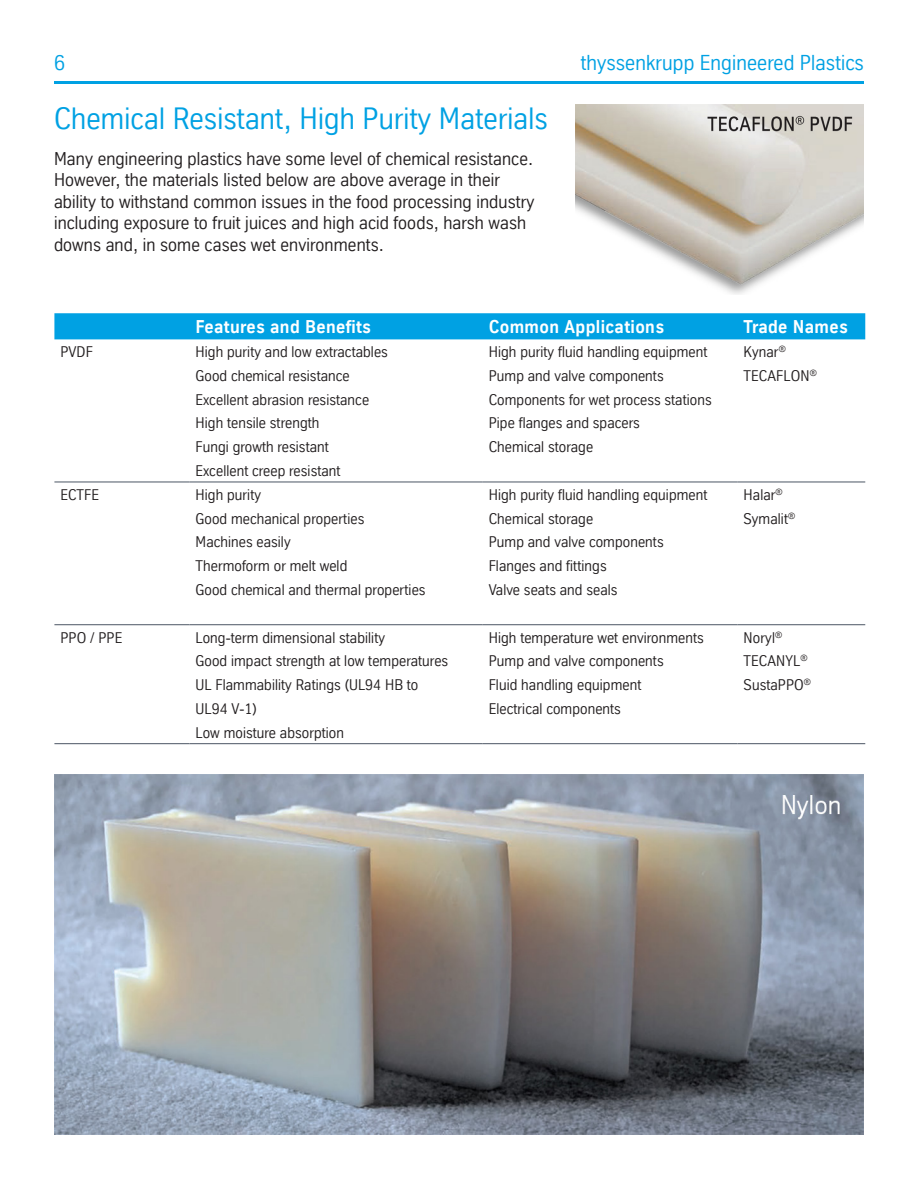
<style>
.page{position:relative;width:918px;height:1188px;background:#fff}
.page>*{position:absolute;margin:0;border:0;box-sizing:border-box;transform-origin:0 0}
.t1{font:30px "TK Type";color:#00a1e3}
.t2{font:21px "TK Type";color:#00a1e3}
.t3{font:18px/21.6px "TK Type";color:#231f20}
.t4{font:700 18px "TK Type";letter-spacing:.02em;color:#fff}
.t5{font:15px "TK Type";color:#231f20}
</style>
<div class="page">
<img style="left:576px;top:105px;width:288px;height:189px">
<hr style="left:54px;top:81px;width:810px;height:3px;background:#00a1e3">
<div style="left:54px;top:313px;width:811px;height:26px;background:#00a1e3"></div>
<hr style="left:54px;top:482px;width:136px;height:1px;background:#4b5564">
<hr style="left:190px;top:482px;width:293px;height:1px;background:#4b5564">
<hr style="left:483px;top:482px;width:255px;height:1px;background:#4b5564">
<hr style="left:738px;top:482px;width:127px;height:1px;background:#4b5564">
<hr style="left:54px;top:624px;width:136px;height:1px;background:#4b5564">
<hr style="left:190px;top:624px;width:293px;height:1px;background:#4b5564">
<hr style="left:483px;top:624px;width:255px;height:1px;background:#4b5564">
<hr style="left:738px;top:624px;width:127px;height:1px;background:#4b5564">
<hr style="left:54px;top:743px;width:136px;height:1px;background:#4b5564">
<hr style="left:190px;top:743px;width:293px;height:1px;background:#4b5564">
<hr style="left:483px;top:743px;width:255px;height:1px;background:#4b5564">
<hr style="left:738px;top:743px;width:127px;height:1px;background:#4b5564">
<img style="left:54px;top:774px;width:810px;height:360px">
<p class="t2" style="left:54px;top:51px;width:13px">6</p>
<p class="t2" style="left:581px;top:51px;width:285px">thyssenkrupp Engineered Plastics</p>
<p class="t1" style="left:54px;top:101px;width:496px">Chemical Resistant, High Purity Materials</p>
<p class="t3" style="left:54px;top:147px;width:482px">Many engineering plastics have some level of chemical resistance.<br>However, the materials listed below are above average in their ability to withstand common issues in the food processing industry including exposure to fruit juices and high acid foods, harsh wash downs and, in some cases wet environments.</p>
<p class="t4" style="left:196px;top:317px;width:177px">Features and Benefits</p>
<p class="t4" style="left:489px;top:317px;width:177px">Common Applications</p>
<p class="t4" style="left:744px;top:317px;width:106px">Trade Names</p>
<p class="t5" style="left:60px;top:343px;width:34px">PVDF</p>
<p class="t5" style="left:196px;top:343px;width:194px">High purity and low extractables</p>
<p class="t5" style="left:489px;top:343px;width:220px">High purity fluid handling equipment</p>
<p class="t5" style="left:744px;top:343px;width:44px">Kynar<sup>®</sup></p>
<p class="t5" style="left:196px;top:367px;width:156px">Good chemical resistance</p>
<p class="t5" style="left:489px;top:367px;width:176px">Pump and valve components</p>
<p class="t5" style="left:744px;top:367px;width:75px">TECAFLON<sup>®</sup></p>
<p class="t5" style="left:196px;top:391px;width:175px">Excellent abrasion resistance</p>
<p class="t5" style="left:489px;top:391px;width:225px">Components for wet process stations</p>
<p class="t5" style="left:196px;top:415px;width:125px">High tensile strength</p>
<p class="t5" style="left:489px;top:415px;width:153px">Pipe flanges and spacers</p>
<p class="t5" style="left:196px;top:439px;width:135px">Fungi growth resistant</p>
<p class="t5" style="left:489px;top:439px;width:106px">Chemical storage</p>
<p class="t5" style="left:196px;top:462px;width:147px">Excellent creep resistant</p>
<p class="t5" style="left:60px;top:486px;width:40px">ECTFE</p>
<p class="t5" style="left:196px;top:486px;width:67px">High purity</p>
<p class="t5" style="left:489px;top:486px;width:220px">High purity fluid handling equipment</p>
<p class="t5" style="left:744px;top:486px;width:41px">Halar<sup>®</sup></p>
<p class="t5" style="left:196px;top:510px;width:170px">Good mechanical properties</p>
<p class="t5" style="left:489px;top:510px;width:106px">Chemical storage</p>
<p class="t5" style="left:744px;top:510px;width:53px">Symalit<sup>®</sup></p>
<p class="t5" style="left:196px;top:534px;width:97px">Machines easily</p>
<p class="t5" style="left:489px;top:534px;width:176px">Pump and valve components</p>
<p class="t5" style="left:196px;top:558px;width:153px">Thermoform or melt weld</p>
<p class="t5" style="left:489px;top:558px;width:119px">Flanges and fittings</p>
<p class="t5" style="left:196px;top:581px;width:232px">Good chemical and thermal properties</p>
<p class="t5" style="left:489px;top:581px;width:130px">Valve seats and seals</p>
<p class="t5" style="left:60px;top:629px;width:63px">PPO / PPE</p>
<p class="t5" style="left:196px;top:629px;width:191px">Long-term dimensional stability</p>
<p class="t5" style="left:489px;top:629px;width:217px">High temperature wet environments</p>
<p class="t5" style="left:744px;top:629px;width:40px">Noryl<sup>®</sup></p>
<p class="t5" style="left:196px;top:653px;width:254px">Good impact strength at low temperatures</p>
<p class="t5" style="left:489px;top:653px;width:176px">Pump and valve components</p>
<p class="t5" style="left:744px;top:653px;width:65px">TECANYL<sup>®</sup></p>
<p class="t5" style="left:196px;top:676px;width:224px">UL Flammability Ratings (UL94 HB to</p>
<p class="t5" style="left:489px;top:676px;width:154px">Fluid handling equipment</p>
<p class="t5" style="left:744px;top:676px;width:69px">SustaPPO<sup>®</sup></p>
<p class="t5" style="left:196px;top:700px;width:63px">UL94 V-1)</p>
<p class="t5" style="left:489px;top:700px;width:134px">Electrical components</p>
<p class="t5" style="left:196px;top:724px;width:150px">Low moisture absorption</p>
</div>
